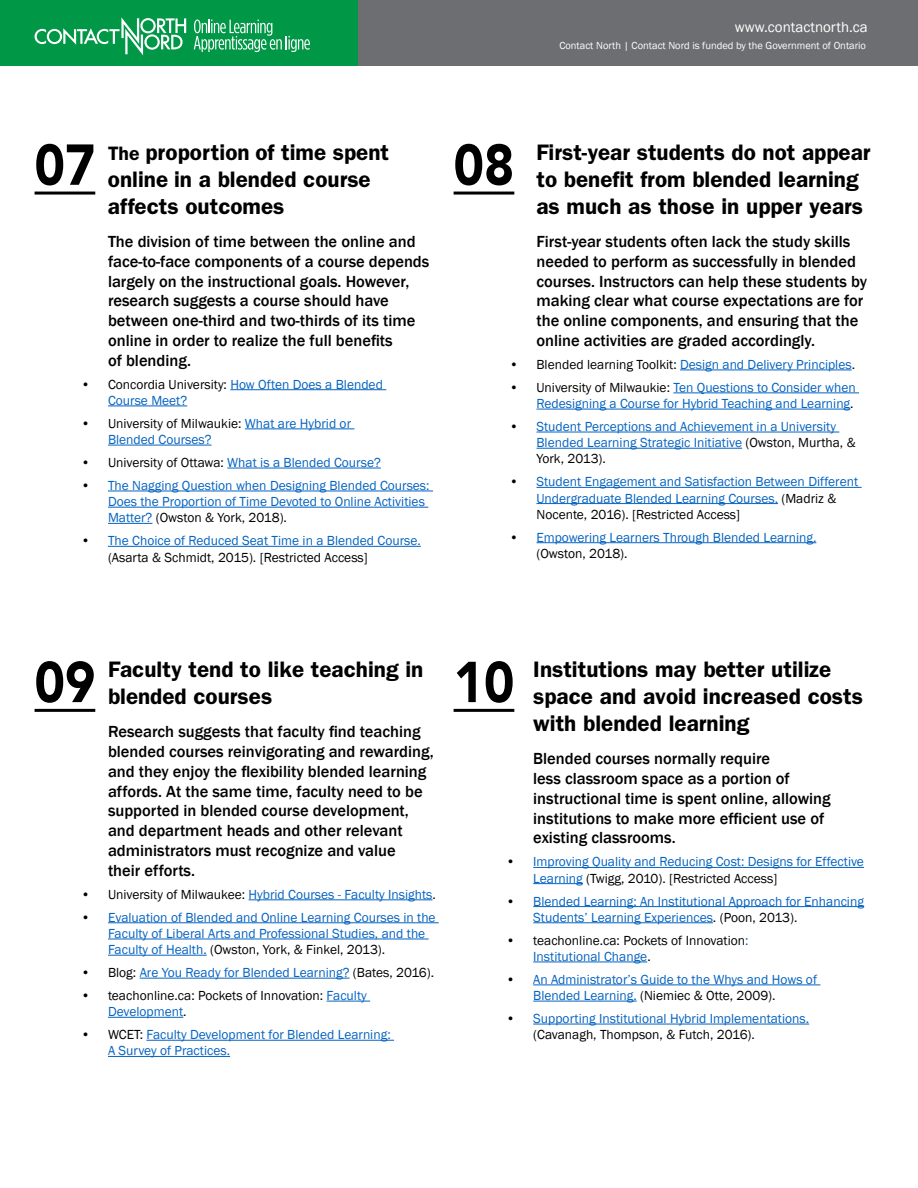
<style>
.page{position:relative;width:918px;height:1188px;background:#fff}
.page>*{position:absolute;margin:0;border:0;box-sizing:border-box;transform-origin:0 0}
.t1{font:900 57px "Avenir";color:#000;scale:.9 1}
.t2{font:600 22.5px/27px "Franklin Gothic";color:#000}
.t3{font:500 16.5px/19.8px "Franklin Gothic";color:#000}
.t4{font:15px "Franklin Gothic";color:#fff}
.t5{font:13.5px/16.2px "Franklin Gothic";color:#0563c1}
.t6{font:13.5px/16.2px "Franklin Gothic";color:#000}
.t7{font:10.5px "Franklin Gothic";color:#fff}
.s1{font-size:19.5px}
.s2{color:#000}
.s3{color:#0563c1}
</style>
<div class="page">
<div style="left:0;top:0;width:918px;height:66px;background:#6d6e71"></div>
<div style="left:1px;top:0;width:357px;height:66px;background:#009846"></div>
<svg style="left:35px;top:17px;width:151px;height:38px"></svg>
<svg style="left:194px;top:20px;width:116px;height:32px"></svg>
<hr style="left:230px;top:389px;width:156px;height:1px;background:#0563c1">
<hr style="left:108px;top:406px;width:79px;height:1px;background:#0563c1">
<hr style="left:245px;top:429px;width:109px;height:1px;background:#0563c1">
<hr style="left:108px;top:445px;width:104px;height:1px;background:#0563c1">
<hr style="left:227px;top:468px;width:154px;height:1px;background:#0563c1">
<hr style="left:108px;top:491px;width:325px;height:1px;background:#0563c1">
<hr style="left:108px;top:507px;width:320px;height:1px;background:#0563c1">
<hr style="left:108px;top:523px;width:44px;height:1px;background:#0563c1">
<hr style="left:108px;top:546px;width:313px;height:1px;background:#0563c1">
<hr style="left:680px;top:370px;width:172px;height:1px;background:#0563c1">
<hr style="left:673px;top:393px;width:186px;height:1px;background:#0563c1">
<hr style="left:536px;top:409px;width:314px;height:1px;background:#0563c1">
<hr style="left:536px;top:432px;width:303px;height:1px;background:#0563c1">
<hr style="left:536px;top:448px;width:206px;height:1px;background:#0563c1">
<hr style="left:536px;top:487px;width:326px;height:1px;background:#0563c1">
<hr style="left:536px;top:503px;width:242px;height:1px;background:#0563c1">
<hr style="left:536px;top:542px;width:280px;height:1px;background:#0563c1">
<hr style="left:35px;top:192px;width:60px;height:3px;background:#000">
<hr style="left:454px;top:192px;width:60px;height:3px;background:#000">
<hr style="left:249px;top:900px;width:184px;height:1px;background:#0563c1">
<hr style="left:108px;top:922px;width:331px;height:1px;background:#0563c1">
<hr style="left:108px;top:939px;width:321px;height:1px;background:#0563c1">
<hr style="left:108px;top:955px;width:99px;height:1px;background:#0563c1">
<hr style="left:140px;top:978px;width:210px;height:1px;background:#0563c1">
<hr style="left:327px;top:1001px;width:43px;height:1px;background:#0563c1">
<hr style="left:108px;top:1017px;width:75px;height:1px;background:#0563c1">
<hr style="left:146px;top:1040px;width:248px;height:1px;background:#0563c1">
<hr style="left:108px;top:1056px;width:122px;height:1px;background:#0563c1">
<hr style="left:533px;top:867px;width:331px;height:1px;background:#0563c1">
<hr style="left:533px;top:883px;width:50px;height:1px;background:#0563c1">
<hr style="left:533px;top:906px;width:331px;height:1px;background:#0563c1">
<hr style="left:533px;top:922px;width:180px;height:1px;background:#0563c1">
<hr style="left:533px;top:962px;width:114px;height:1px;background:#0563c1">
<hr style="left:533px;top:985px;width:287px;height:1px;background:#0563c1">
<hr style="left:533px;top:1001px;width:104px;height:1px;background:#0563c1">
<hr style="left:533px;top:1024px;width:276px;height:1px;background:#0563c1">
<hr style="left:35px;top:709px;width:60px;height:3px;background:#000">
<hr style="left:454px;top:709px;width:60px;height:3px;background:#000">
<p class="t4" style="left:735px;top:18px;width:134px">www.contactnorth.ca</p>
<p class="t7" style="left:559px;top:39px;width:308px">Contact North | Contact Nord is funded by the Government of Ontario</p>
<h1 class="t1" style="left:35px;top:130px;width:69px">07</h1>
<h1 class="t1" style="left:454px;top:130px;width:69px">08</h1>
<h2 class="t2" style="left:108px;top:138px;width:283px"><span class="s1">The</span> proportion of time spent online in a blended course affects outcomes</h2>
<p class="t3" style="left:108px;top:232px;width:323px">The division of time between the online and face-to-face components of a course depends largely on the instructional goals. However, research suggests a course should have between one-third and two-thirds of its time online in order to realize the full benefits<br>of blending.</p>
<p class="t5" style="left:108px;top:376px;width:276px;text-indent:-27px"><span class="s2">• Concordia University:</span> How Often Does a Blended<br>Course Meet?</p>
<p class="t5" style="left:108px;top:416px;width:245px;text-indent:-27px"><span class="s2">• University of Milwaukie:</span> What are Hybrid or<br>Blended Courses?</p>
<p class="t5" style="left:81px;top:455px;width:301px"><span class="s2">• University of Ottawa:</span> What is a Blended Course?</p>
<p class="t5" style="left:108px;top:478px;width:323px;text-indent:-27px"><span class="s2">•</span> The Nagging Question when Designing Blended Courses:<br>Does the Proportion of Time Devoted to Online Activities<br>Matter? <span class="s2">(Owston &amp; York, 2018).</span></p>
<p class="t5" style="left:108px;top:533px;width:314px;text-indent:-27px"><span class="s2">•</span> The Choice of Reduced Seat Time in a Blended Course. <span class="s2">(Asarta &amp; Schmidt, 2015). [Restricted Access]</span></p>
<h2 class="t2" style="left:536px;top:138px;width:335px">First-year students do not appear to benefit from blended learning as much as those in upper years</h2>
<p class="t3" style="left:536px;top:232px;width:332px">First-year students often lack the study skills needed to perform as successfully in blended courses. Instructors can help these students by making clear what course expectations are for the online components, and ensuring that the online activities are graded accordingly.</p>
<p class="t5" style="left:509px;top:357px;width:347px"><span class="s2">• Blended learning Toolkit:</span> Design and Delivery Principles<span class="s2">.</span></p>
<p class="t5" style="left:509px;top:380px;width:348px;text-align:right"><span class="s2">• University of Milwaukie:</span> Ten Questions to Consider when<br>Redesigning a Course for Hybrid Teaching and Learning<span class="s2">.</span></p>
<p class="t5" style="left:536px;top:419px;width:321px;text-indent:-27px"><span class="s2">•</span> Student Perceptions and Achievement in a University<br>Blended Learning Strategic Initiative <span class="s2">(Owston, Murtha, &amp;<br>York, 2013).</span></p>
<p class="t5" style="left:536px;top:474px;width:323px;text-indent:-27px"><span class="s2">•</span> Student Engagement and Satisfaction Between Different<br>Undergraduate Blended Learning Courses. <span class="s2">(Madriz &amp;<br>Nocente, 2016). [Restricted Access]</span></p>
<p class="t5" style="left:536px;top:529px;width:281px;text-indent:-27px"><span class="s2">•</span> Empowering Learners Through Blended Learning. <span class="s2">(Owston, 2018).</span></p>
<h1 class="t1" style="left:35px;top:648px;width:69px">09</h1>
<h1 class="t1" style="left:454px;top:648px;width:69px">10</h1>
<h2 class="t2" style="left:108px;top:655px;width:317px">Faculty tend to like teaching in blended courses</h2>
<p class="t3" style="left:108px;top:722px;width:327px">Research suggests that faculty find teaching blended courses reinvigorating and rewarding, and they enjoy the flexibility blended learning affords. At the same time, faculty need to be supported in blended course development, and department heads and other relevant administrators must recognize and value<br>their efforts.</p>
<p class="t5" style="left:81px;top:887px;width:356px"><span class="s2">• University of Milwaukee:</span> Hybrid Courses - Faculty Insights<span class="s2">.</span></p>
<p class="t5" style="left:108px;top:909px;width:329px;text-indent:-27px"><span class="s2">•</span> Evaluation of Blended and Online Learning Courses in the<br>Faculty of Liberal Arts and Professional Studies, and the<br>Faculty of Health. <span class="s2">(Owston, York, &amp; Finkel, 2013).</span></p>
<p class="t5" style="left:81px;top:965px;width:355px"><span class="s2">• Blog:</span> Are You Ready for Blended Learning? <span class="s2">(Bates, 2016).</span></p>
<p class="t6" style="left:108px;top:988px;width:260px;text-indent:-27px">• teachonline.ca: Pockets of Innovation: <span class="s3">Faculty<br>Development</span>.</p>
<p class="t5" style="left:108px;top:1027px;width:284px;text-indent:-27px"><span class="s2">• WCET:</span> Faculty Development for Blended Learning:<br>A Survey of Practices.</p>
<h2 class="t2" style="left:533px;top:655px;width:331px">Institutions may better utilize space and avoid increased costs with blended learning</h2>
<p class="t3" style="left:533px;top:749px;width:299px">Blended courses normally require<br>less classroom space as a portion of instructional time is spent online, allowing institutions to make more efficient use of existing classrooms.</p>
<p class="t5" style="left:533px;top:854px;width:332px;text-indent:-27px"><span class="s2">•</span> Improving Quality and Reducing Cost: Designs for Effective<br>Learning <span class="s2">(Twigg, 2010). [Restricted Access]</span></p>
<p class="t5" style="left:533px;top:893px;width:332px;text-indent:-27px"><span class="s2">•</span> Blended Learning: An Institutional Approach for Enhancing<br>Students’ Learning Experiences<span class="s2">. (Poon, 2013).</span></p>
<p class="t6" style="left:533px;top:932px;width:217px;text-indent:-27px">• teachonline.ca: Pockets of Innovation<span class="s3">:<br>Institutional Change</span>.</p>
<p class="t5" style="left:533px;top:972px;width:285px;text-indent:-27px"><span class="s2">•</span> An Administrator’s Guide to the Whys and Hows of<br>Blended Learning. <span class="s2">(Niemiec &amp; Otte, 2009).</span></p>
<p class="t5" style="left:533px;top:1011px;width:277px;text-indent:-27px"><span class="s2">•</span> Supporting Institutional Hybrid Implementations. <span class="s2">(Cavanagh, Thompson, &amp; Futch, 2016).</span></p>
</div>
